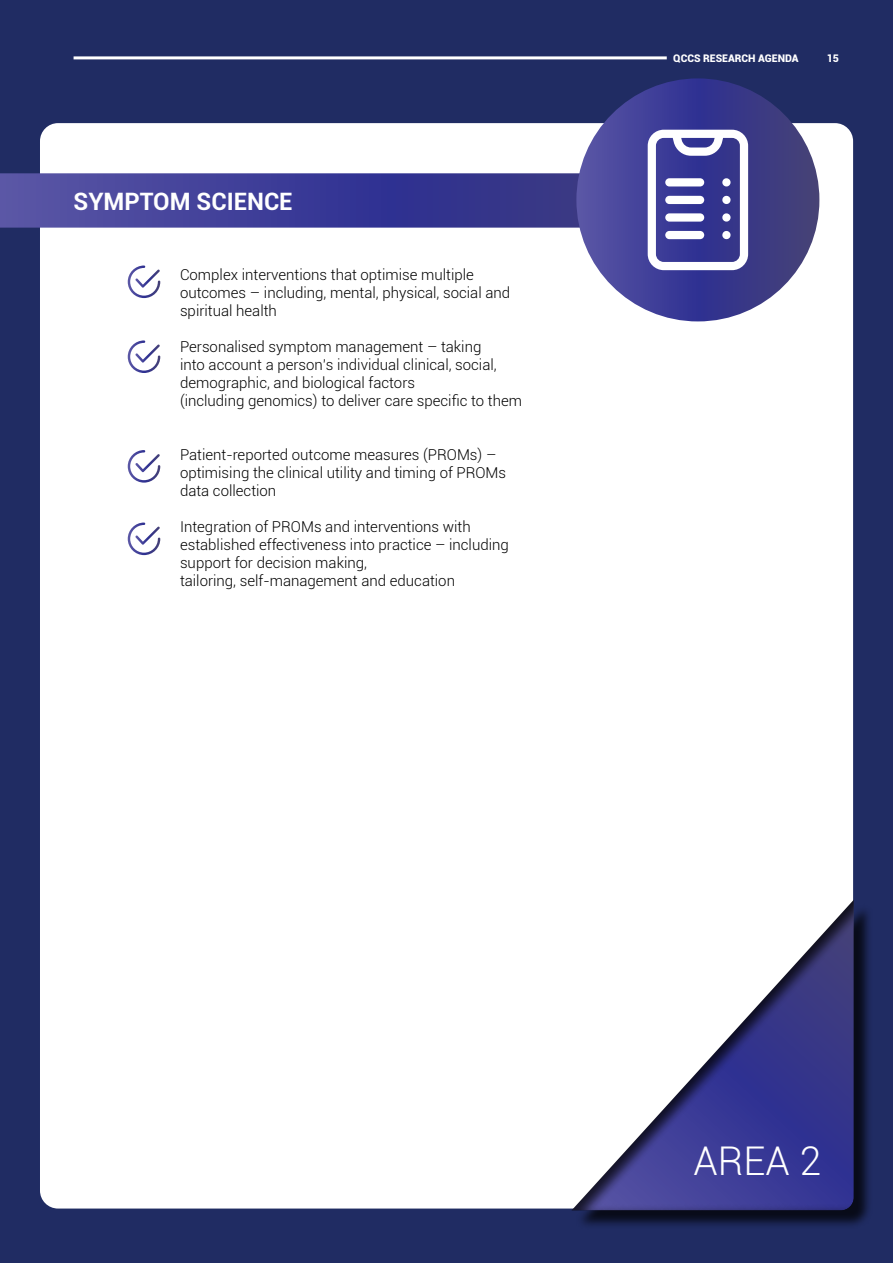
<style>
.page{position:relative;width:893px;height:1263px;background:#202c63}
.page>*{position:absolute;margin:0;border:0;box-sizing:border-box;transform-origin:0 0}
.t1{font:300 39.6px "Roboto";color:#fff}
.t2{font:700 24px "Roboto";color:#fff}
.t3{font:300 15px/18px "Roboto";color:#000}
.t4{font:900 10.5px "Roboto";color:#fff}
</style>
<div class="page">
<hr style="left:74px;top:56px;width:593px;height:3px;background:#fff">
<div style="left:40px;top:123px;width:813px;height:1085px;background:#fff;border-radius:18px"></div>
<svg style="left:554px;top:882px;width:315px;height:344px"></svg>
<svg style="left:128px;top:340px;width:32px;height:33px"></svg>
<svg style="left:128px;top:450px;width:32px;height:33px"></svg>
<svg style="left:576px;top:78px;width:243px;height:243px;background:#3c3b88"></svg>
<svg style="left:0;top:130px;width:776px;height:168px"></svg>
<svg style="left:128px;top:522px;width:32px;height:33px"></svg>
<h2 class="t2" style="left:74px;top:185px;width:221px">SYMPTOM SCIENCE</h2>
<p class="t3" style="left:180px;top:265px;width:332px">Complex interventions that optimise multiple outcomes – including, mental, physical, social and spiritual health</p>
<p class="t3" style="left:180px;top:337px;width:344px">Personalised symptom management – taking<br>into account a person’s individual clinical, social, demographic, and biological factors<br>(including genomics) to deliver care specific to them</p>
<p class="t3" style="left:180px;top:445px;width:328px">Patient-reported outcome measures (PROMs) – optimising the clinical utility and timing of PROMs data collection</p>
<p class="t3" style="left:180px;top:517px;width:330px">Integration of PROMs and interventions with established effectiveness into practice – including support for decision making,<br>tailoring, self-management and education</p>
<p class="t4" style="left:673px;top:51px;width:127px">QCCS RESEARCH AGENDA</p>
<p class="t4" style="left:827px;top:51px;width:14px">15</p>
<h1 class="t1" style="left:693px;top:1133px;width:129px">AREA 2</h1>
</div>
